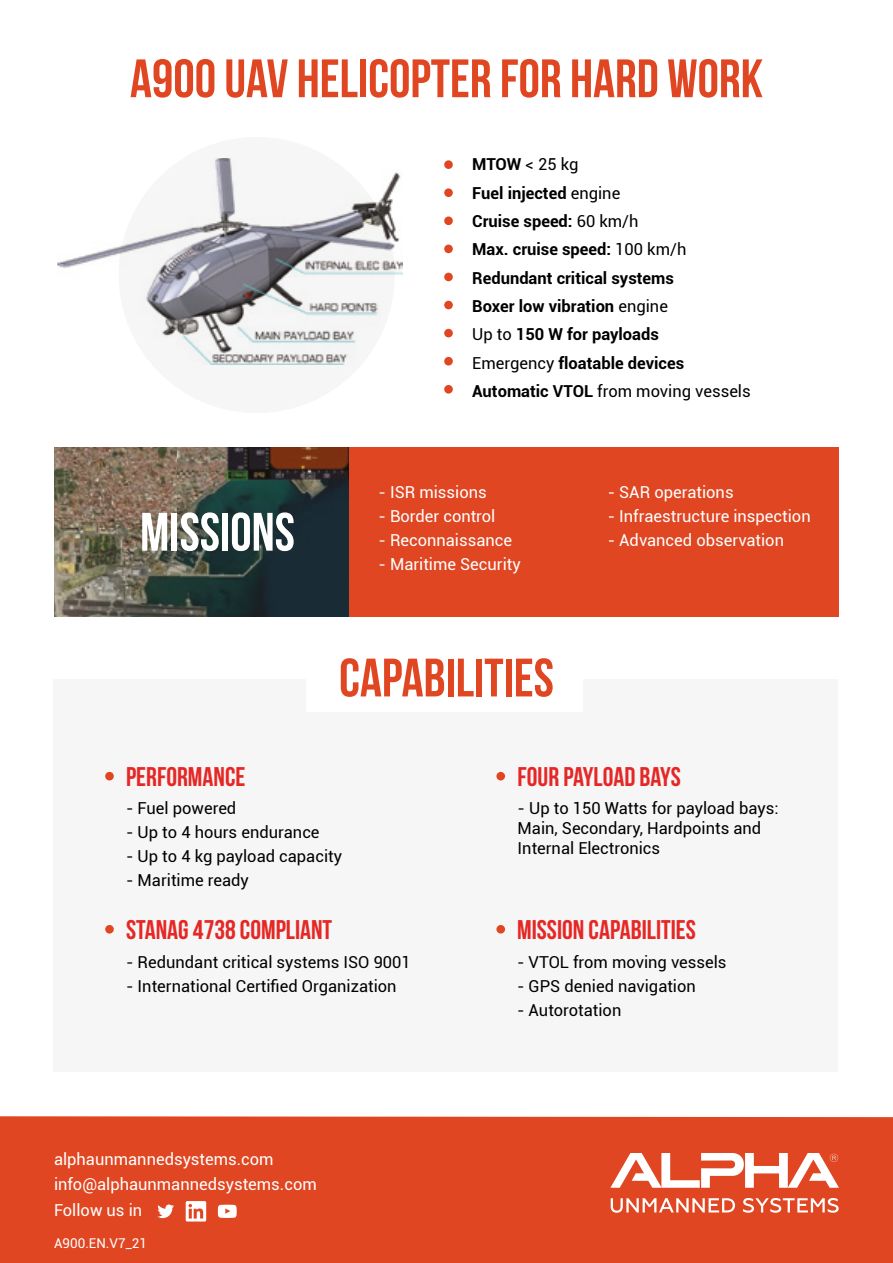
<style>
.page{position:relative;width:893px;height:1263px;background:#fff}
.page>*{position:absolute;margin:0;border:0;box-sizing:border-box;transform-origin:0 0}
.t1{font:54px "Bebas Neue";color:#e04621}
.t2{font:54px "Bebas Neue";color:#fff}
.t3{font:27px "Bebas Neue";color:#e52725}
.t4{font:16.5px/19.8px "Roboto";color:#000}
.t5{font:16.5px "Roboto";color:#fff}
.t6{font:700 16.5px "Roboto";color:#000}
.t7{font:13.5px "Roboto";color:#fff}
.s1{font-weight:400}
.s2{font-weight:700}
</style>
<div class="page">
<div style="left:0;top:1116px;width:893px;height:147px;background:#e04621"></div>
<svg style="left:610px;top:1153px;width:229px;height:35px"></svg>
<svg style="left:611px;top:1198px;width:124px;height:15px"></svg>
<svg style="left:743px;top:1198px;width:96px;height:15px"></svg>
<div style="left:119px;top:137px;width:276px;height:276px;background:#f6f6f6;border-radius:50%"></div>
<img style="left:57px;top:158px;width:346px;height:206px">
<div style="left:53px;top:679px;width:785px;height:392px;background:#f6f6f6"></div>
<div style="left:306px;top:649px;width:276px;height:62px;background:#fff"></div>
<div style="left:54px;top:447px;width:785px;height:170px;background:#e04621"></div>
<img style="left:54px;top:447px;width:294px;height:170px">
<svg style="left:157px;top:1204px;width:17px;height:14px"></svg>
<svg style="left:186px;top:1201px;width:20px;height:20px"></svg>
<svg style="left:218px;top:1205px;width:19px;height:13px"></svg>
<div style="left:105px;top:772px;width:9px;height:8px;background:#e04621;border-radius:50%"></div>
<div style="left:105px;top:925px;width:9px;height:8px;background:#e04621;border-radius:50%"></div>
<div style="left:496px;top:772px;width:9px;height:8px;background:#e04621;border-radius:50%"></div>
<div style="left:496px;top:925px;width:9px;height:8px;background:#e04621;border-radius:50%"></div>
<div style="left:444px;top:160px;width:9px;height:9px;background:#e04621;border-radius:50%"></div>
<div style="left:444px;top:188px;width:9px;height:9px;background:#e04621;border-radius:50%"></div>
<div style="left:444px;top:216px;width:9px;height:9px;background:#e04621;border-radius:50%"></div>
<div style="left:444px;top:245px;width:9px;height:8px;background:#e04621;border-radius:50%"></div>
<div style="left:444px;top:273px;width:9px;height:8px;background:#e04621;border-radius:50%"></div>
<div style="left:444px;top:301px;width:9px;height:8px;background:#e04621;border-radius:50%"></div>
<div style="left:444px;top:329px;width:9px;height:8px;background:#e04621;border-radius:50%"></div>
<div style="left:444px;top:357px;width:9px;height:8px;background:#e04621;border-radius:50%"></div>
<div style="left:444px;top:385px;width:9px;height:9px;background:#e04621;border-radius:50%"></div>
<h1 class="t1" style="left:130px;top:49px;width:634px">A900 UAV HELICOPTER FOR HARD WORK</h1>
<h1 class="t2" style="left:140px;top:502px;width:156px">MISSIONS</h1>
<p class="t6" style="left:445px;top:153px;width:135px">• MTOW <span class="s1">&lt; 25 kg</span></p>
<p class="t6" style="left:445px;top:181px;width:177px">• Fuel injected <span class="s1">engine</span></p>
<p class="t6" style="left:445px;top:210px;width:195px">• Cruise speed: <span class="s1">60 km/h</span></p>
<p class="t6" style="left:445px;top:238px;width:243px">• Max. cruise speed: <span class="s1">100 km/h</span></p>
<p class="t6" style="left:445px;top:266px;width:230px">• Redundant critical systems</p>
<p class="t6" style="left:445px;top:294px;width:224px">• Boxer low vibration <span class="s1">engine</span></p>
<p class="t6" style="left:445px;top:323px;width:215px"><span class="s1">• Up to</span> 150 W for payloads</p>
<p class="t6" style="left:445px;top:351px;width:240px"><span class="s1">• Emergency</span> floatable devices</p>
<p class="t4" style="left:445px;top:380px;width:307px"><span class="s2">• Automatic VTOL</span> from moving vessels</p>
<p class="t5" style="left:378px;top:480px;width:110px">- ISR missions</p>
<p class="t5" style="left:378px;top:504px;width:119px">- Border control</p>
<p class="t5" style="left:378px;top:528px;width:135px">- Reconnaissance</p>
<p class="t5" style="left:378px;top:553px;width:144px">- Maritime Security</p>
<h1 class="t1" style="left:339px;top:648px;width:216px">CAPABILITIES</h1>
<p class="t5" style="left:608px;top:480px;width:127px">- SAR operations</p>
<p class="t5" style="left:608px;top:504px;width:205px">- Infraestructure inspection</p>
<p class="t5" style="left:608px;top:529px;width:178px">- Advanced observation</p>
<h2 class="t3" style="left:126px;top:762px;width:121px">PERFORMANCE</h2>
<p class="t4" style="left:126px;top:798px;width:112px">- Fuel powered</p>
<p class="t4" style="left:126px;top:822px;width:195px">- Up to 4 hours endurance</p>
<p class="t4" style="left:126px;top:846px;width:217px">- Up to 4 kg payload capacity</p>
<p class="t4" style="left:126px;top:870px;width:124px">- Maritime ready</p>
<h2 class="t3" style="left:126px;top:915px;width:208px">STANAG 4738 COMPLIANT</h2>
<p class="t4" style="left:126px;top:951px;width:286px">- Redundant critical systems ISO 9001</p>
<p class="t4" style="left:126px;top:975px;width:272px">- International Certified Organization</p>
<p class="t5" style="left:54px;top:1148px;width:221px">alphaunmannedsystems.com</p>
<p class="t5" style="left:54px;top:1198px;width:90px">Follow us in</p>
<p class="t5" style="left:54px;top:1172px;width:264px">info@alphaunmannedsystems.com</p>
<p class="t7" style="left:54px;top:1233px;width:95px">A900.EN.V7_21</p>
<h2 class="t3" style="left:518px;top:762px;width:165px">FOUR PAYLOAD BAYS</h2>
<p class="t4" style="left:518px;top:798px;width:262px">- Up to 150 Watts for payload bays:<br>Main, Secondary, Hardpoints and<br>Internal Electronics</p>
<h2 class="t3" style="left:517px;top:915px;width:180px">MISSION CAPABILITIES</h2>
<p class="t4" style="left:517px;top:951px;width:211px">- VTOL from moving vessels</p>
<p class="t4" style="left:517px;top:975px;width:180px">- GPS denied navigation</p>
<p class="t4" style="left:517px;top:999px;width:106px">- Autorotation</p>
</div>
